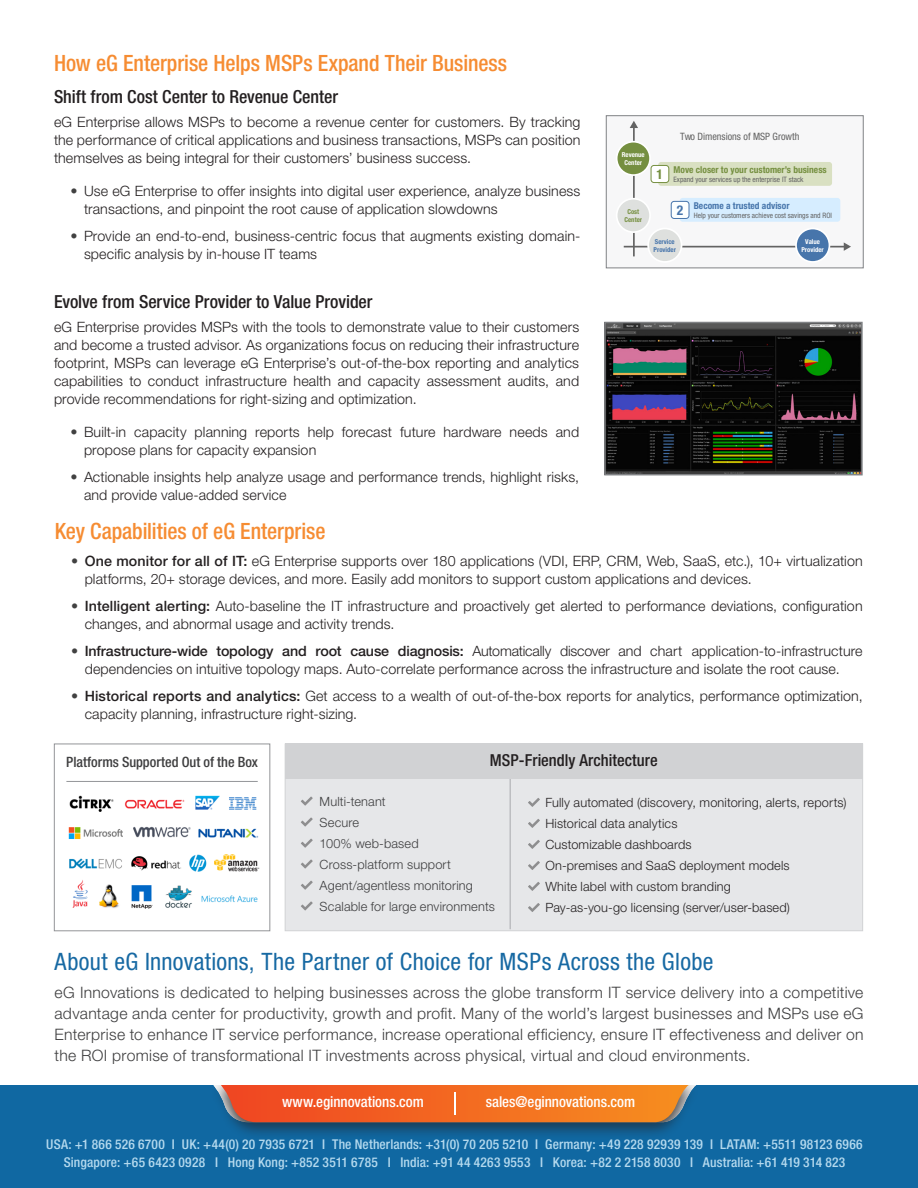
<style>
.page{position:relative;width:918px;height:1188px;background:#fff}
.page>*{position:absolute;margin:0;border:0;box-sizing:border-box;transform-origin:0 0}
.t1{font:condensed 24px "Helvetica Neue LT Std";letter-spacing:.015em;color:#1769a3}
.Bullet_Title{font:500 condensed 22.5px "Helvetica Neue LT Pro";letter-spacing:-.005em;color:#f68c32}
.Sub_Title{font:500 condensed 18px "Helvetica Neue LT Std";letter-spacing:-.005em;color:#231f20}
.Sub_Title-2{font:500 condensed 16.5px "Helvetica Neue LT Std";color:#231f20}
.phara_style_1{font:300 15.75px/21px "Helvetica Neue LT Pro";letter-spacing:.02em;color:#3e3e3f;text-align:justify}
.Pragraph{font:500 condensed 15px "Helvetica Neue LT Pro";letter-spacing:-.005em;color:#fff}
.Paragraph{font:300 14.25px/18px "Helvetica Neue LT Pro";letter-spacing:.01em;color:#231f20}
.t2{font:500 condensed 14.25px "Helvetica Neue LT Std";color:#3e3e3f}
.Pragraph-2{font:500 condensed 13.5px/18px "Helvetica Neue LT Pro";letter-spacing:.015em;color:#b4d9ee;text-align:center}
.Paragraph-2{font:300 12.75px/21px "Helvetica Neue LT Pro";letter-spacing:.01em;color:#231f20}
.Paragraph_with_Bulle{font:300 12.75px/21px "Helvetica Neue LT Pro";letter-spacing:.015em;color:#3e3e3f}
.t3{font:condensed 10.2px "Helvetica Neue LT Std";color:#636363}
.t4{font:700 condensed 9.45px "Helvetica Neue LT Std";color:#758f40}
.t5{font:700 condensed 9.45px "Helvetica Neue LT Std";color:#4775ab}
.t6{font:condensed 7.35px "Helvetica Neue LT Std";color:#636363}
.t7{font:700 condensed 6.75px/7.5px "Helvetica Neue LT Std";color:#fff;text-align:center}
.t8{font:700 condensed 6.75px/7.5px "Helvetica Neue LT Std";color:#4775ab}
.t9{font:700 condensed 6.75px/7.5px "Helvetica Neue LT Std";color:#758f40;text-align:center}
.s1{color:#414141}
.s2{font-weight:500;color:#414141}
.s3{font-weight:500}
</style>
<div class="page">
<div style="left:606px;top:115px;width:258px;height:153px;background:#f7f7f8;border:1px solid #808285"></div>
<div style="left:285px;top:744px;width:578px;height:187px;background:#e6e7e9;border:1px solid #d1d2d4"></div>
<hr style="left:510px;top:761px;width:1px;height:168px;background:#a8a9ad">
<div style="left:285px;top:743px;width:578px;height:36px;background:#d1d2d4"></div>
<svg style="left:301px;top:796px;width:12px;height:10px"></svg>
<svg style="left:528px;top:798px;width:12px;height:9px"></svg>
<svg style="left:528px;top:819px;width:12px;height:9px"></svg>
<svg style="left:528px;top:840px;width:12px;height:9px"></svg>
<svg style="left:528px;top:861px;width:12px;height:9px"></svg>
<svg style="left:528px;top:882px;width:12px;height:9px"></svg>
<svg style="left:528px;top:903px;width:12px;height:9px"></svg>
<svg style="left:301px;top:817px;width:12px;height:10px"></svg>
<svg style="left:301px;top:839px;width:12px;height:9px"></svg>
<svg style="left:301px;top:859px;width:12px;height:10px"></svg>
<svg style="left:301px;top:881px;width:12px;height:9px"></svg>
<svg style="left:301px;top:901px;width:12px;height:10px"></svg>
<img style="left:68px;top:795px;width:192px;height:114px">
<div style="left:54px;top:744px;width:216px;height:187px;border:1px solid #939598"></div>
<hr style="left:66px;top:781px;width:192px;height:1px;background:#939598">
<img style="left:607px;top:325px;width:253px;height:147px">
<div style="left:604px;top:322px;width:259px;height:153px;border:2px solid #808285"></div>
<hr style="left:633px;top:127px;width:2px;height:129px;background:#636363">
<svg style="left:630px;top:121px;width:8px;height:7px"></svg>
<hr style="left:624px;top:246px;width:221px;height:1px;background:#636363">
<svg style="left:844px;top:242px;width:7px;height:9px"></svg>
<div style="left:680px;top:198px;width:160px;height:24px;background:#d6edff;border-radius:3px"></div>
<div style="left:671px;top:201px;width:18px;height:17px;background:#fcffff;border-radius:3px"></div>
<div style="left:671px;top:201px;width:18px;height:18px;border:1px solid #4775ab;border-radius:3px"></div>
<div style="left:658px;top:162px;width:174px;height:24px;background:#d9e0c2;border-radius:3px"></div>
<div style="left:617px;top:142px;width:33px;height:33px;background:#758f40;border-radius:50%"></div>
<div style="left:616px;top:141px;width:35px;height:35px;border:2px solid #fff;border-radius:50%"></div>
<div style="left:617px;top:199px;width:33px;height:33px;background:#dee0de;border-radius:50%"></div>
<div style="left:616px;top:198px;width:35px;height:35px;border:2px solid #fff;border-radius:50%"></div>
<div style="left:648px;top:229px;width:34px;height:33px;background:#dee0de;border-radius:50%"></div>
<div style="left:647px;top:228px;width:35px;height:35px;border:2px solid #fff;border-radius:50%"></div>
<div style="left:796px;top:229px;width:33px;height:33px;background:#4775ab;border-radius:50%"></div>
<div style="left:795px;top:228px;width:35px;height:35px;border:2px solid #fff;border-radius:50%"></div>
<div style="left:651px;top:165px;width:18px;height:18px;background:#fff;border-radius:3px"></div>
<div style="left:651px;top:165px;width:18px;height:18px;border:1px solid #758f40;border-radius:3px"></div>
<div style="left:0;top:1084px;width:918px;height:104px;background:#1068a2"></div>
<div style="left:210px;top:1079px;width:489px;height:61px;background:#231f20;opacity:.6"></div>
<svg style="left:213px;top:1084px;width:485px;height:39px;background:#e16d32"></svg>
<hr style="left:454px;top:1092px;width:2px;height:23px;background:#fff">
<div style="left:0;top:1060px;width:918px;height:24px;background:#fff"></div>
<p class="Bullet_Title" style="left:54px;top:50px;width:455px">How eG Enterprise Helps MSPs Expand Their Business</p>
<p class="Sub_Title" style="left:54px;top:86px;width:286px">Shift from Cost Center to Revenue Center</p>
<p class="Paragraph" style="left:54px;top:112px;width:528px;text-align:justify">eG Enterprise allows MSPs to become a revenue center for customers. By tracking the performance of critical applications and business transactions, MSPs can position themselves as being integral for their customers’ business success.</p>
<p class="Paragraph" style="left:84px;top:181px;width:498px;text-indent:-14px"><span class="s1">•</span> Use eG Enterprise to offer insights into digital user experience, analyze business transactions, and pinpoint the root cause of application slowdowns</p>
<p class="Paragraph" style="left:84px;top:226px;width:498px;text-indent:-14px"><span class="s1">•</span> Provide an end-to-end, business-centric focus that augments existing domain&shy;specific analysis by in-house IT teams</p>
<p class="Sub_Title" style="left:54px;top:291px;width:320px">Evolve from Service Provider to Value Provider</p>
<p class="Paragraph" style="left:54px;top:318px;width:527px;text-align:justify">eG Enterprise provides MSPs with the tools to demonstrate value to their customers and become a trusted advisor. As organizations focus on reducing their infrastructure footprint, MSPs can leverage eG Enterprise’s out-of-the-box reporting and analytics capabilities to conduct infrastructure health and capacity assessment audits, and provide recommendations for right-sizing and optimization.</p>
<p class="Paragraph" style="left:84px;top:423px;width:497px;text-indent:-14px"><span class="s1">•</span> Built-in capacity planning reports help forecast future hardware needs and propose plans for capacity expansion</p>
<p class="Paragraph" style="left:84px;top:468px;width:497px;text-indent:-14px"><span class="s1">•</span> Actionable insights help analyze usage and performance trends, highlight risks, and provide value-added service</p>
<p class="t7" style="left:622px;top:151px;width:24px">Revenue<br>Center</p>
<p class="t9" style="left:625px;top:208px;width:19px">Cost<br>Center</p>
<p class="t3" style="left:680px;top:130px;width:121px">Two Dimensions of MSP Growth</p>
<p class="t4" style="left:674px;top:164px;width:155px">Move closer to your customer’s business</p>
<p class="t6" style="left:657px;top:175px;width:148px"><sup>1</sup> Expand your services up the enterprise IT stack</p>
<p class="t5" style="left:694px;top:200px;width:97px">Become a trusted advisor</p>
<p class="t6" style="left:677px;top:211px;width:157px"><sup>2</sup> Help your customers achieve cost savings and ROI</p>
<p class="t8" style="left:654px;top:238px;width:24px">Service<br>Provider</p>
<p class="t7" style="left:801px;top:238px;width:24px">Value<br>Provider</p>
<p class="Bullet_Title" style="left:55px;top:518px;width:272px">Key Capabilities of eG Enterprise</p>
<p class="Paragraph" style="left:85px;top:552px;width:780px;text-indent:-14px"><span class="s2">•</span> <span class="s3">One monitor for all of IT:</span> eG Enterprise supports over 180 applications (VDI, ERP, CRM, Web, SaaS, etc.), 10+ virtualization platforms, 20+ storage devices, and more. Easily add monitors to support custom applications and devices.</p>
<p class="Paragraph" style="left:85px;top:597px;width:780px;text-indent:-14px"><span class="s2">•</span> <span class="s3">Intelligent alerting:</span> Auto-baseline the IT infrastructure and proactively get alerted to performance deviations, configuration changes, and abnormal usage and activity trends.</p>
<p class="Paragraph" style="left:85px;top:642px;width:779px;text-indent:-14px"><span class="s2">•</span> <span class="s3">Infrastructure-wide topology and root cause diagnosis:</span> Automatically discover and chart application-to-infrastructure dependencies on intuitive topology maps. Auto-correlate performance across the infrastructure and isolate the root cause.</p>
<p class="Paragraph" style="left:85px;top:687px;width:780px;text-indent:-14px"><span class="s2">•</span> <span class="s3">Historical reports and analytics:</span> Get access to a wealth of out-of-the-box reports for analytics, performance optimization, capacity planning, infrastructure right-sizing.</p>
<p class="t2" style="left:66px;top:753px;width:193px">Platforms Supported Out of the Box</p>
<p class="Sub_Title-2" style="left:490px;top:751px;width:169px">MSP-Friendly Architecture</p>
<p class="Paragraph_with_Bulle" style="left:320px;top:790px;width:177px">Multi-tenant<br>Secure<br>100% web-based<br>Cross-platform support<br>Agent/agentless monitoring<br>Scalable for large environments</p>
<p class="Paragraph-2" style="left:545px;top:792px;width:303px">Fully automated (discovery, monitoring, alerts, reports)<br>Historical data analytics<br>Customizable dashboards<br>On-premises and SaaS deployment models<br>White label with custom branding<br>Pay-as-you-go licensing (server/user-based)</p>
<p class="t1" style="left:55px;top:948px;width:660px">About eG Innovations, The Partner of Choice for MSPs Across the Globe</p>
<p class="phara_style_1" style="left:55px;top:981px;width:810px">eG Innovations is dedicated to helping businesses across the globe transform IT service delivery into a competitive advantage anda center for productivity, growth and profit. Many of the world’s largest businesses and MSPs use eG Enterprise to enhance IT service performance, increase operational efficiency, ensure IT effectiveness and deliver on the ROI promise of transformational IT investments across physical, virtual and cloud environments.</p>
<p class="Pragraph" style="left:282px;top:1093px;width:143px">www.eginnovations.com</p>
<p class="Pragraph" style="left:486px;top:1093px;width:151px">sales@eginnovations.com</p>
<p class="Pragraph-2" style="left:46px;top:1135px;width:818px">USA: +1 866 526 6700 I UK: +44(0) 20 7935 6721 I The Netherlands: +31(0) 70 205 5210 I Germany: +49 228 92939 139 I LATAM: +5511 98123 6966<br>Singapore: +65 6423 0928 I Hong Kong: +852 3511 6785 I India: +91 44 4263 9553 I Korea: +82 2 2158 8030 I Australia: +61 419 314 823</p>
</div>
